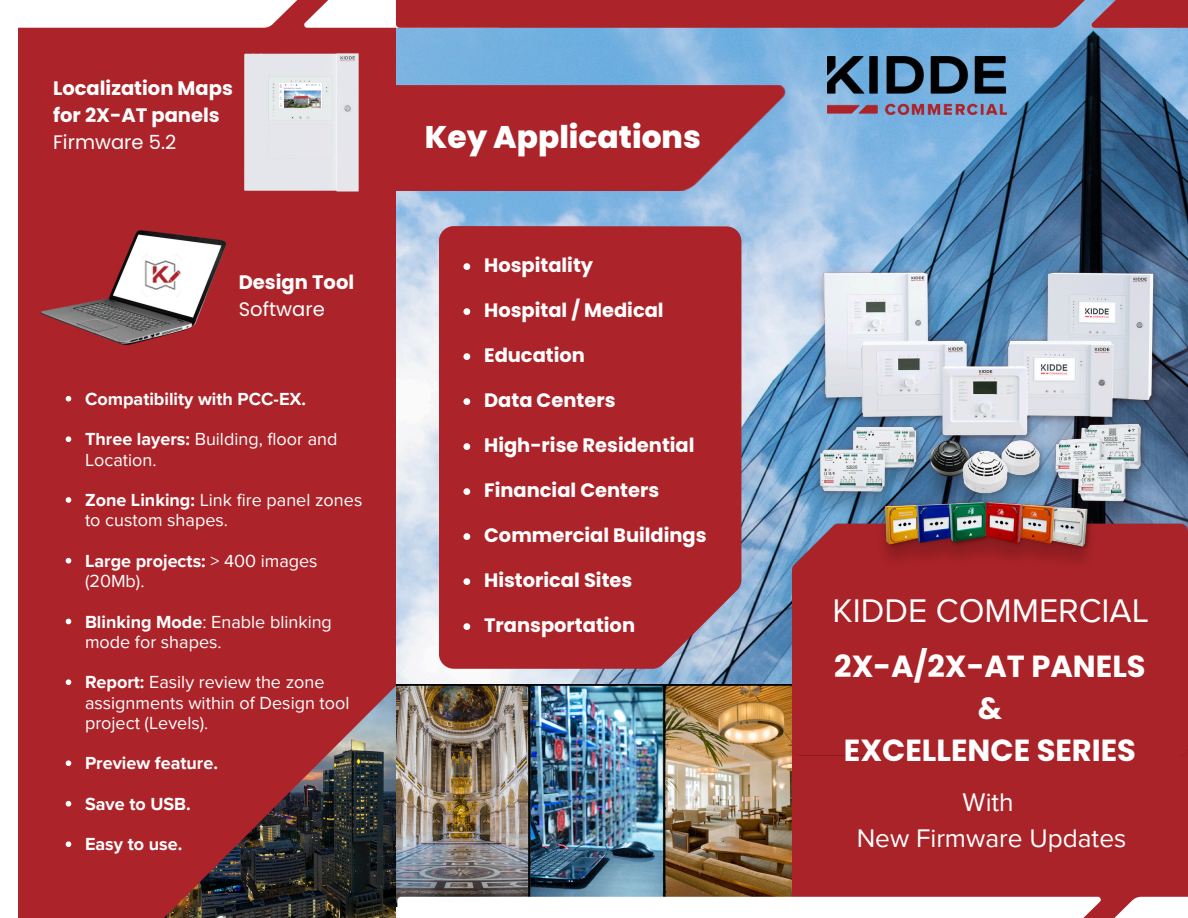
<style>
.page{position:relative;width:1188px;height:918px;background:#fff}
.page>*{position:absolute;margin:0;border:0;box-sizing:border-box;transform-origin:0 0}
.t1{font:33.75px "Proxima Nova";color:#fff}
.t2{font:800 31.2px "Poppins";color:#fff}
.t3{font:700 30.45px/41.7px "Poppins";color:#fff;text-align:center}
.t4{font:26.25px/36px "Proxima Nova";color:#fff;text-align:center}
.t5{font:700 19.5px/27px "Poppins";color:#fff}
.t6{font:19.5px "Poppins";color:#fff}
.t7{font:18px/20.2px "Proxima Nova";color:#fff}
.t8{font:700 18px "Proxima Nova";color:#fff}
.s1{font-weight:700}
</style>
<div class="page">
<img style="left:396px;top:28px;width:792px;height:890px">
<img style="left:396px;top:684px;width:396px;height:223px">
<img style="left:396px;top:85px;width:389px;height:105px">
<div style="left:792px;top:756px;width:396px;height:141px;background:#aa2328"></div>
<div style="left:792px;top:584px;width:396px;height:172px;background:#aa2328"></div>
<div style="left:18px;top:0;width:378px;height:918px;background:#ac242a"></div>
<img style="left:827px;top:56px;width:179px;height:59px">
<svg style="left:1101px;top:897px;width:87px;height:21px"></svg>
<div style="left:397px;top:897px;width:704px;height:21px;background:#fff"></div>
<img style="left:164px;top:686px;width:232px;height:232px">
<img style="left:786px;top:233px;width:402px;height:351px">
<div style="left:304px;top:0;width:198px;height:28px;background:#fff"></div>
<div style="left:0;top:0;width:308px;height:28px;background:#fff"></div>
<div style="left:1091px;top:0;width:97px;height:28px;background:#ac242a"></div>
<div style="left:396px;top:0;width:700px;height:28px;background:#ac242a"></div>
<div style="left:244px;top:53px;width:115px;height:139px;background:#e5e6eb"></div>
<img style="left:280px;top:84px;width:42px;height:24px">
<img style="left:40px;top:230px;width:187px;height:115px">
<img style="left:141px;top:254px;width:41px;height:43px">
<div style="left:439px;top:226px;width:302px;height:443px;background:#ac242a"></div>
<svg style="left:66px;top:396px;width:5px;height:6px"></svg>
<svg style="left:66px;top:436px;width:5px;height:6px"></svg>
<svg style="left:66px;top:497px;width:5px;height:6px"></svg>
<svg style="left:66px;top:558px;width:5px;height:6px"></svg>
<svg style="left:66px;top:619px;width:5px;height:5px"></svg>
<svg style="left:66px;top:679px;width:5px;height:6px"></svg>
<svg style="left:66px;top:760px;width:5px;height:6px"></svg>
<svg style="left:66px;top:801px;width:5px;height:6px"></svg>
<svg style="left:66px;top:841px;width:5px;height:6px"></svg>
<svg style="left:463px;top:263px;width:7px;height:7px"></svg>
<svg style="left:463px;top:308px;width:7px;height:7px"></svg>
<svg style="left:463px;top:353px;width:7px;height:7px"></svg>
<svg style="left:463px;top:398px;width:7px;height:7px"></svg>
<svg style="left:463px;top:443px;width:7px;height:7px"></svg>
<svg style="left:463px;top:488px;width:7px;height:7px"></svg>
<svg style="left:463px;top:533px;width:7px;height:7px"></svg>
<svg style="left:463px;top:578px;width:7px;height:7px"></svg>
<svg style="left:463px;top:623px;width:7px;height:7px"></svg>
<p class="t5" style="left:53px;top:75px;width:181px">Localization Maps for 2X-AT panels</p>
<p class="t6" style="left:53px;top:128px;width:125px">Firmware 5.2</p>
<p class="t5" style="left:239px;top:268px;width:117px">Design Tool</p>
<p class="t6" style="left:239px;top:295px;width:87px">Software</p>
<p class="t8" style="left:85px;top:388px;width:223px">Compatibility with PCC-EX.</p>
<p class="t7" style="left:85px;top:430px;width:254px"><span class="s1">Three layers:</span> Building, floor and<br>Location.</p>
<p class="t7" style="left:85px;top:490px;width:279px"><span class="s1">Zone Linking:</span> Link fire panel zones to custom shapes.</p>
<p class="t7" style="left:85px;top:551px;width:234px"><span class="s1">Large projects:</span> &gt; 400 images (20Mb).</p>
<p class="t7" style="left:85px;top:612px;width:248px"><span class="s1">Blinking Mode</span>: Enable blinking mode for shapes.</p>
<p class="t7" style="left:85px;top:673px;width:266px"><span class="s1">Report:</span> Easily review the zone assignments within of Design tool project (Levels).</p>
<p class="t8" style="left:85px;top:753px;width:135px">Preview feature.</p>
<p class="t8" style="left:85px;top:793px;width:107px">Save to USB.</p>
<p class="t8" style="left:85px;top:834px;width:99px">Easy to use.</p>
<p class="t2" style="left:425px;top:115px;width:277px">Key Applications</p>
<p class="t5" style="left:484px;top:252px;width:111px">Hospitality</p>
<h2 class="t5" style="left:484px;top:297px;width:181px">Hospital / Medical</h2>
<h1 class="t5" style="left:484px;top:342px;width:102px">Education</h1>
<p class="t5" style="left:484px;top:387px;width:133px">Data Centers</p>
<p class="t5" style="left:484px;top:432px;width:212px">High-rise Residential</p>
<p class="t5" style="left:484px;top:477px;width:177px">Financial Centers</p>
<p class="t5" style="left:484px;top:522px;width:224px">Commercial Buildings</p>
<p class="t5" style="left:484px;top:567px;width:150px">Historical Sites</p>
<h4 class="t5" style="left:484px;top:612px;width:152px">Transportation</h4>
<p class="t1" style="left:832px;top:591px;width:318px">KIDDE COMMERCIAL</p>
<p class="t3" style="left:834px;top:646px;width:313px">2X-A/2X-AT PANELS &amp;<br>EXCELLENCE SERIES</p>
<p class="t4" style="left:857px;top:785px;width:271px">With<br>New Firmware Updates</p>
</div>
